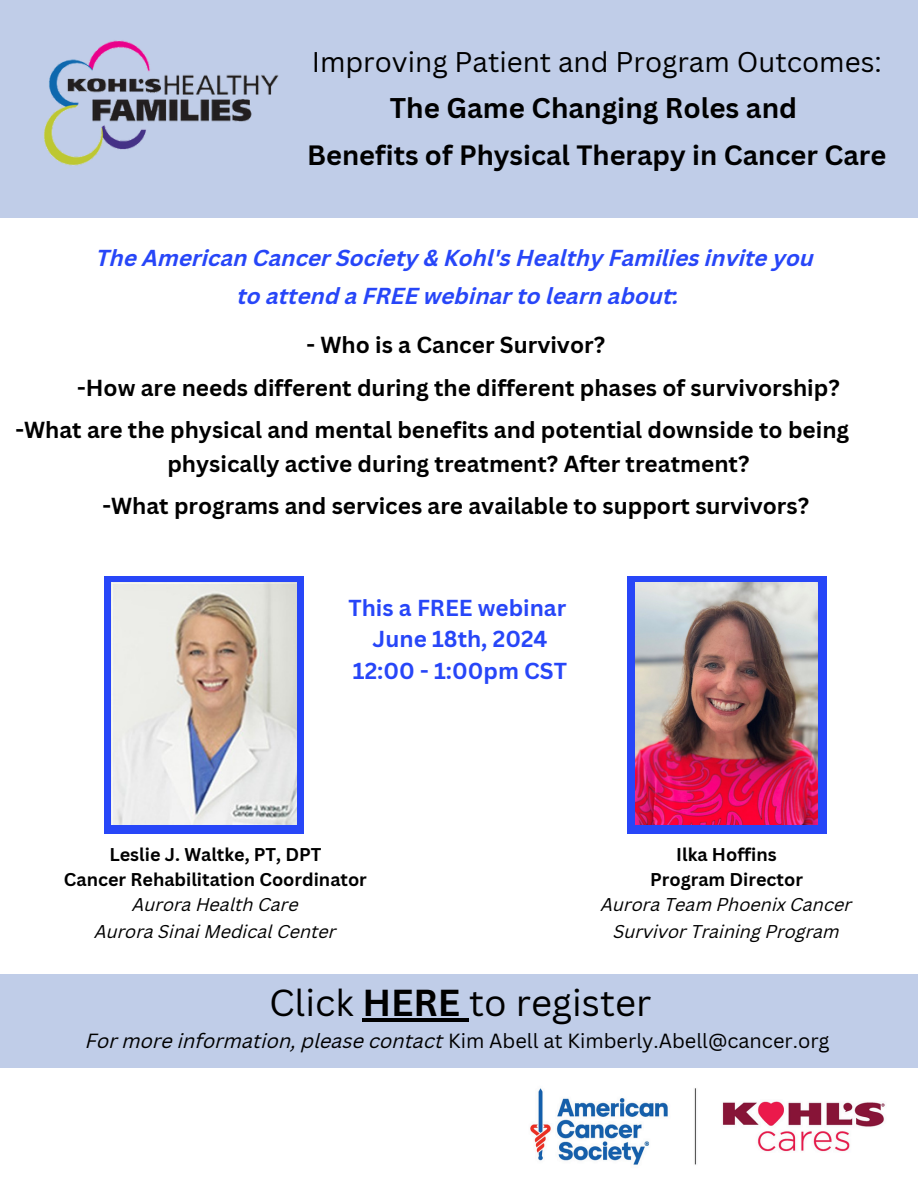
<style>
.page{position:relative;width:918px;height:1188px;background:#fff}
.page>*{position:absolute;margin:0;border:0;box-sizing:border-box;transform-origin:0 0}
.t1{font:36.6px "Canva Sans";color:#000}
.t2{font:27.75px/46.2px "Canva Sans";color:#000;text-align:center}
.t3{font:700 27.15px "Canva Sans";color:#000}
.t4{font:700 22.65px/33.5px "Canva Sans";color:#000}
.t5{font:italic 700 22.5px/38.2px "Canva Sans";color:#2746f8;text-align:center}
.t6{font:700 22.5px/31.5px "Canva Sans";color:#2746f8;text-align:center}
.t7{font:19.95px "Canva Sans";color:#000}
.t8{font:italic 18px/27px "Canva Sans";color:#000;text-align:center}
.t9{font:700 18px "Canva Sans";color:#000}
.s1{font-weight:700}
.s2{font-style:italic}
</style>
<div class="page">
<div style="left:0;top:0;width:918px;height:218px;background:#c0cde8"></div>
<img style="left:43px;top:40px;width:236px;height:126px">
<div style="left:105px;top:576px;width:199px;height:257px;background:#2746f8"></div>
<img style="left:497px;top:1067px;width:421px;height:98px">
<div style="left:0;top:974px;width:918px;height:93px;background:#c0cde8"></div>
<img style="left:111px;top:583px;width:186px;height:242px">
<hr style="left:362px;top:1019px;width:98px;height:3px;background:#000">
<svg style="left:460px;top:1019px;width:9px;height:3px"></svg>
<div style="left:627px;top:576px;width:199px;height:257px;background:#2746f8"></div>
<img style="left:636px;top:583px;width:181px;height:242px">
<h2 class="t2" style="left:312px;top:38px;width:572px">Improving Patient and Program Outcomes:<br><span class="s1">The Game Changing Roles and</span></h2>
<h2 class="t3" style="left:307px;top:136px;width:581px">Benefits of Physical Therapy in Cancer Care</h2>
<p class="t5" style="left:97px;top:241px;width:719px">The American Cancer Society &amp; Kohl's Healthy Families invite you to attend a FREE webinar to learn about:</p>
<p class="t4" style="left:306px;top:328px;width:300px">- Who is a Cancer Survivor?</p>
<p class="t4" style="left:77px;top:370px;width:764px">-How are needs different during the different phases of survivorship?</p>
<h2 class="t4" style="left:167px;top:413px;width:683px;text-indent:-152px">-What are the physical and mental benefits and potential downside to being physically active during treatment? After treatment?</h2>
<p class="t4" style="left:102px;top:489px;width:708px">-What programs and services are available to support survivors?</p>
<h2 class="t6" style="left:349px;top:591px;width:220px">This a FREE webinar<br>June 18th, 2024<br>12:00 - 1:00pm CST</h2>
<p class="t9" style="left:109px;top:842px;width:214px">Leslie J. Waltke, PT, DPT</p>
<p class="t9" style="left:64px;top:867px;width:304px">Cancer Rehabilitation Coordinator</p>
<p class="t8" style="left:132px;top:892px;width:168px">Aurora Health Care</p>
<p class="t8" style="left:95px;top:919px;width:243px">Aurora Sinai Medical Center</p>
<p class="t9" style="left:676px;top:842px;width:102px">Ilka Hoffins</p>
<p class="t9" style="left:650px;top:867px;width:154px">Program Director</p>
<p class="t8" style="left:601px;top:892px;width:252px">Aurora Team Phoenix Cancer<br>Survivor Training Program</p>
<h2 class="t1" style="left:269px;top:977px;width:384px">Click <span class="s1">HERE</span> to register</h2>
<p class="t7" style="left:86px;top:1027px;width:745px"><span class="s2">For more information, please contact</span> Kim Abell at Kimberly.Abell@cancer.org</p>
</div>
